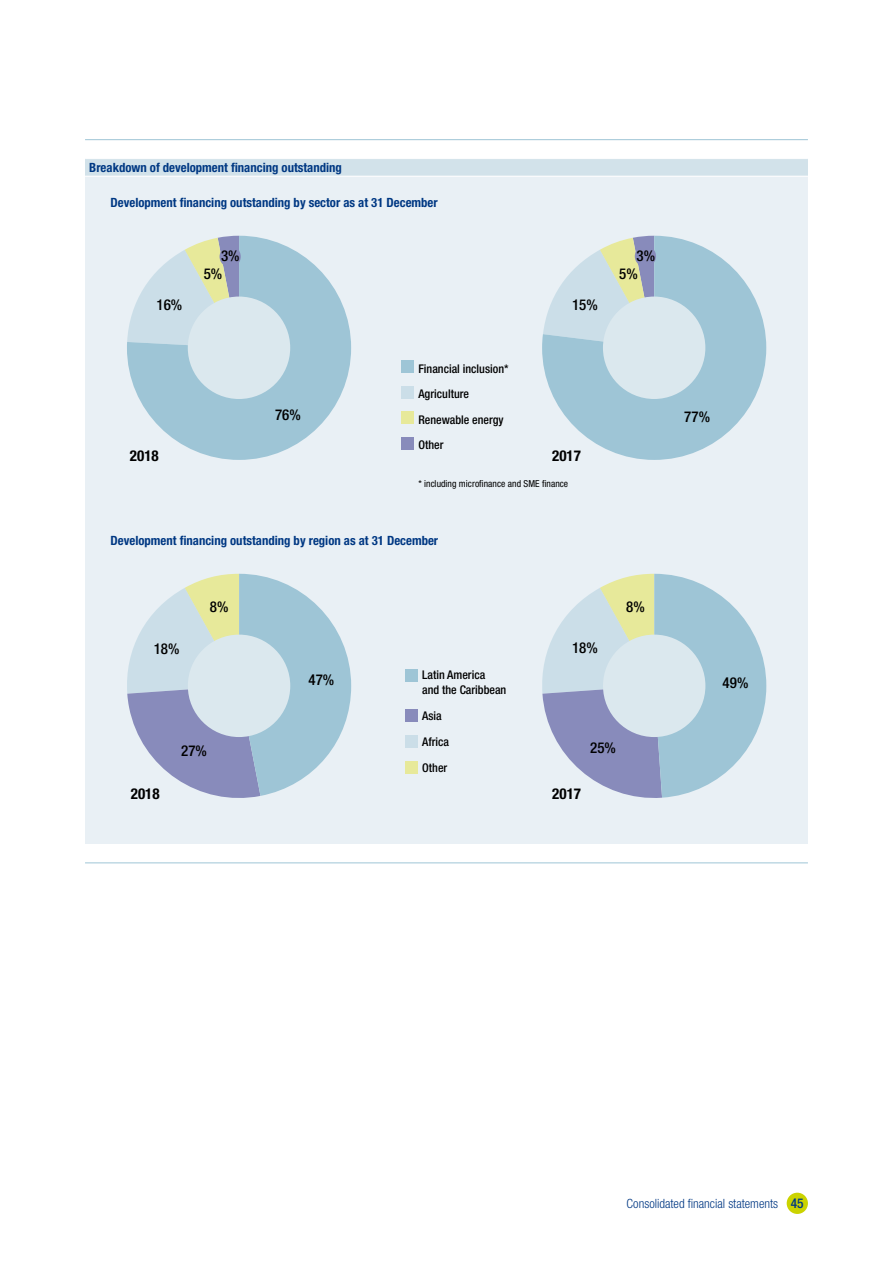
<style>
.page{position:relative;width:893px;height:1263px;background:#fff}
.page>*{position:absolute;margin:0;border:0;box-sizing:border-box;transform-origin:0 0}
.t1{font:500 condensed 15px "Helvetica Neue LT Std";color:#000}
.t2{font:700 condensed 15px "Helvetica Neue LT Std";color:#000}
.t3{font:700 condensed 12.75px "Helvetica Neue LT Std";color:#003883}
.t4{font:300 condensed 12.75px "Helvetica Neue LT Std";color:#003883}
.t5{font:500 condensed 12px/14.4px "Helvetica Neue LT Std";color:#000}
.t6{font:condensed 9.6px "Helvetica Neue LT Std";letter-spacing:.005em;color:#000}
.s1{font-weight:500;font-size:13.5px}
</style>
<div class="page">
<div style="left:85px;top:159px;width:723px;height:17px;background:#d2e2ea"></div>
<div style="left:85px;top:177px;width:723px;height:317px;background:#e9f0f5"></div>
<svg style="left:542px;top:236px;width:224px;height:224px;background:#b8d3dd"></svg>
<div style="left:603px;top:297px;width:102px;height:102px;background:#dbe8ee;border-radius:50%"></div>
<div style="left:127px;top:236px;width:101px;height:101px;background:#e9f0f5"></div>
<svg style="left:127px;top:236px;width:224px;height:224px;background:#a9cad5"></svg>
<div style="left:188px;top:297px;width:102px;height:102px;background:#dbe8ee;border-radius:50%"></div>
<div style="left:401px;top:437px;width:13px;height:12px;background:#888bbb"></div>
<div style="left:401px;top:411px;width:13px;height:13px;background:#e7e99a"></div>
<div style="left:401px;top:386px;width:13px;height:12px;background:#cbdee8"></div>
<div style="left:401px;top:360px;width:13px;height:13px;background:#9ec5d6"></div>
<div style="left:220px;top:246px;width:21px;height:21px;background:#888bbb;border-radius:50%"></div>
<div style="left:635px;top:246px;width:21px;height:21px;background:#888bbb;border-radius:50%"></div>
<div style="left:85px;top:494px;width:723px;height:349px;background:#e9f0f5"></div>
<svg style="left:542px;top:574px;width:224px;height:224px"></svg>
<div style="left:603px;top:635px;width:102px;height:102px;background:#dbe8ee;border-radius:50%"></div>
<svg style="left:127px;top:574px;width:224px;height:224px"></svg>
<div style="left:188px;top:635px;width:102px;height:102px;background:#dbe8ee;border-radius:50%"></div>
<div style="left:405px;top:669px;width:13px;height:13px;background:#9ec5d6"></div>
<div style="left:405px;top:761px;width:13px;height:13px;background:#e7e99a"></div>
<div style="left:405px;top:709px;width:13px;height:13px;background:#888bbb"></div>
<div style="left:405px;top:735px;width:13px;height:12px;background:#cbdee8"></div>
<hr style="left:85px;top:139px;width:723px;height:1px;background:#9ec5d6">
<hr style="left:85px;top:862px;width:723px;height:1px;background:#9ec5d6">
<div style="left:787px;top:1193px;width:21px;height:21px;background:#cbd300;border-radius:50%"></div>
<p class="t3" style="left:89px;top:160px;width:254px">Breakdown of development financing outstanding</p>
<p class="t3" style="left:111px;top:195px;width:329px">Development financing outstanding by sector as at 31 December</p>
<p class="t1" style="left:221px;top:247px;width:20px">3%</p>
<p class="t1" style="left:157px;top:296px;width:27px">16%</p>
<p class="t1" style="left:204px;top:264px;width:20px">5%</p>
<p class="t1" style="left:275px;top:406px;width:27px">76%</p>
<p class="t5" style="left:418px;top:361px;width:92px">Financial inclusion*</p>
<p class="t5" style="left:418px;top:387px;width:52px">Agriculture</p>
<p class="t5" style="left:418px;top:412px;width:87px">Renewable energy</p>
<p class="t1" style="left:572px;top:296px;width:27px">15%</p>
<p class="t5" style="left:418px;top:438px;width:27px">Other</p>
<p class="t2" style="left:130px;top:446px;width:30px">2018</p>
<p class="t2" style="left:552px;top:446px;width:30px">2017</p>
<p class="t6" style="left:418px;top:478px;width:151px">* including microfinance and SME finance</p>
<p class="t3" style="left:111px;top:533px;width:329px">Development financing outstanding by region as at 31 December</p>
<p class="t1" style="left:154px;top:640px;width:27px">18%</p>
<p class="t1" style="left:210px;top:597px;width:20px">8%</p>
<p class="t1" style="left:572px;top:638px;width:27px">18%</p>
<p class="t1" style="left:636px;top:247px;width:20px">3%</p>
<p class="t1" style="left:619px;top:264px;width:20px">5%</p>
<p class="t1" style="left:626px;top:597px;width:20px">8%</p>
<p class="t1" style="left:181px;top:741px;width:27px">27%</p>
<p class="t1" style="left:308px;top:671px;width:27px">47%</p>
<p class="t5" style="left:422px;top:668px;width:86px">Latin America<br>and the Caribbean</p>
<p class="t5" style="left:422px;top:703px;width:28px;line-height:25.5px">Asia<br>Africa</p>
<p class="t5" style="left:422px;top:761px;width:27px">Other</p>
<p class="t2" style="left:131px;top:784px;width:30px">2018</p>
<p class="t2" style="left:552px;top:784px;width:30px">2017</p>
<p class="t1" style="left:590px;top:739px;width:27px">25%</p>
<p class="t1" style="left:684px;top:408px;width:27px">77%</p>
<p class="t1" style="left:723px;top:674px;width:27px">49%</p>
<p class="t4" style="left:627px;top:1196px;width:179px">Consolidated financial statements <span class="s1">45</span></p>
</div>
